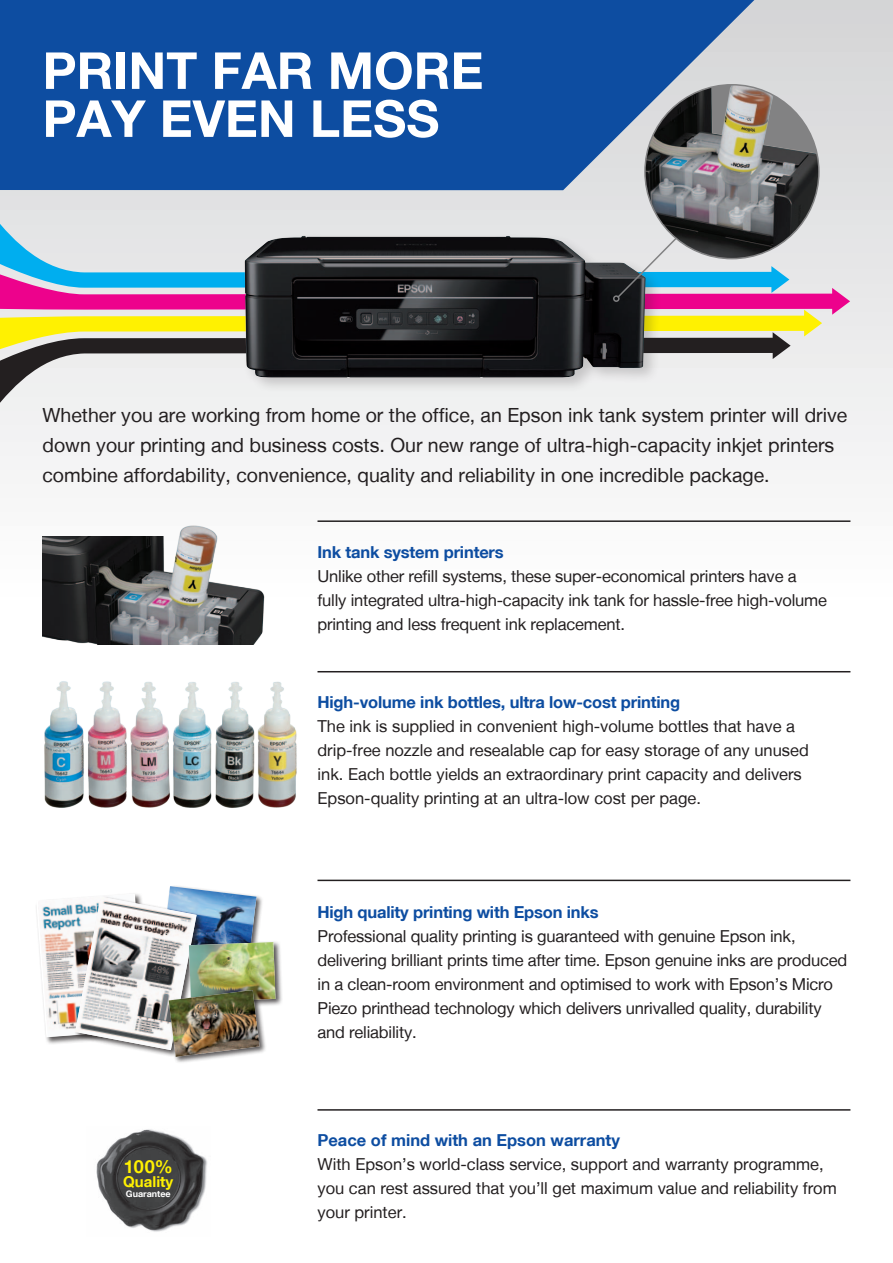
<style>
.page{position:relative;width:893px;height:1263px;background:#fff}
.page>*{position:absolute;margin:0;border:0;box-sizing:border-box;transform-origin:0 0}
.t1{font:700 51px/48px "Helvetica Neue LT";color:#fff}
.t2{font:19.5px/30px "Helvetica Neue LT";color:#231f20}
.t3{font:700 18px "Helvetica Neue LT";color:#fff101}
.t4{font:16.5px/24px "Helvetica Neue LT";letter-spacing:-.01em;color:#231f20}
.t5{font:700 16.5px "Helvetica Neue LT";letter-spacing:-.01em;color:#0d4da1}
.t6{font:700 15px "Helvetica Neue LT";color:#fff101}
.t7{font:700 9px "Helvetica Neue LT";color:#fff}
</style>
<div class="page">
<div style="left:0;top:0;width:893px;height:601px;background:linear-gradient(to bottom,#d3d4d5,#fefefe)"></div>
<div style="left:0;top:354px;width:791px;height:82px;background:#f0f1f1"></div>
<hr style="left:317px;top:520px;width:533px;height:2px;background:#231f20">
<img style="left:96px;top:1129px;width:111px;height:103px">
<div style="left:241px;top:233px;width:421px;height:161px;background:#231f20;opacity:.2"></div>
<img style="left:245px;top:354px;width:401px;height:24px">
<img style="left:44px;top:681px;width:253px;height:127px">
<div style="left:0;top:0;width:754px;height:184px;background:#0d4da1"></div>
<hr style="left:317px;top:671px;width:533px;height:1px;background:#231f20">
<hr style="left:317px;top:880px;width:533px;height:1px;background:#231f20">
<hr style="left:317px;top:1109px;width:533px;height:2px;background:#231f20">
<svg style="left:0;top:184px;width:850px;height:170px;background:#8d8a8c"></svg>
<div style="left:613px;top:295px;width:7px;height:7px;border:2px solid #828283;border-radius:50%"></div>
<img style="left:645px;top:85px;width:174px;height:174px;border-radius:87px">
<img style="left:43px;top:537px;width:230px;height:107px">
<img style="left:170px;top:523px;width:67px;height:84px">
<div style="left:188px;top:940px;width:95px;height:69px;background:#231f20;opacity:.75"></div>
<div style="left:167px;top:989px;width:100px;height:75px;background:#231f20;opacity:.75"></div>
<img style="left:36px;top:886px;width:239px;height:171px">
<img style="left:169px;top:990px;width:91px;height:67px">
<h1 class="t1" style="left:43px;top:46px;width:405px">PRINT FAR MORE<br>PAY EVEN LESS</h1>
<p class="t2" style="left:43px;top:400px;width:806px">Whether you are working from home or the office, an Epson ink tank system printer will drive down your printing and business costs. Our new range of ultra-high-capacity inkjet printers combine affordability, convenience, quality and reliability in one incredible package.</p>
<p class="t5" style="left:317px;top:541px;width:188px">Ink tank system printers</p>
<p class="t4" style="left:317px;top:563px;width:511px">Unlike other refill systems, these super-economical printers have a fully integrated ultra-high-capacity ink tank for hassle-free high-volume printing and less frequent ink replacement.</p>
<p class="t5" style="left:317px;top:692px;width:364px">High-volume ink bottles, ultra low-cost printing</p>
<p class="t4" style="left:317px;top:714px;width:493px">The ink is supplied in convenient high-volume bottles that have a drip-free nozzle and resealable cap for easy storage of any unused ink. Each bottle yields an extraordinary print capacity and delivers Epson-quality printing at an ultra-low cost per page.</p>
<p class="t3" style="left:124px;top:1155px;width:50px">100%</p>
<p class="t6" style="left:123px;top:1172px;width:52px">Quality</p>
<p class="t7" style="left:126px;top:1188px;width:46px">Guarantee</p>
<p class="t5" style="left:317px;top:902px;width:283px">High quality printing with Epson inks</p>
<p class="t4" style="left:317px;top:924px;width:531px">Professional quality printing is guaranteed with genuine Epson ink, delivering brilliant prints time after time. Epson genuine inks are produced in a clean-room environment and optimised to work with Epson’s Micro Piezo printhead technology which delivers unrivalled quality, durability and reliability.</p>
<p class="t5" style="left:317px;top:1130px;width:304px">Peace of mind with an Epson warranty</p>
<p class="t4" style="left:317px;top:1152px;width:521px">With Epson’s world-class service, support and warranty programme, you can rest assured that you’ll get maximum value and reliability from your printer.</p>
</div>
